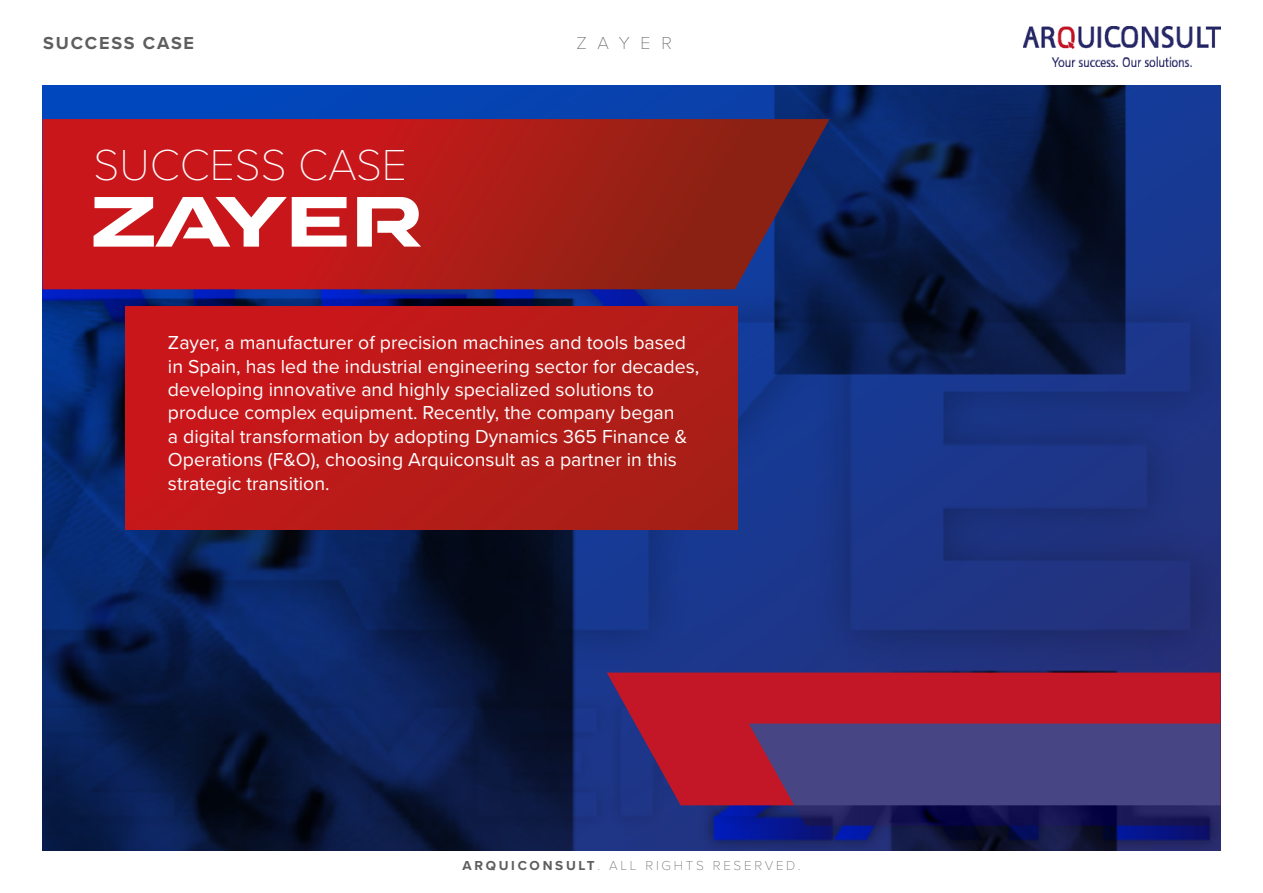
<style>
.page{position:relative;width:1263px;height:893px;background:#fff}
.page>*{position:absolute;margin:0;border:0;box-sizing:border-box;transform-origin:0 0}
.t1{font:100 45px "Proxima Nova T";color:#fff}
.t2{font:19.5px/23.4px "Proxima Nova";color:#fff}
.t3{font:700 18px "Proxima Nova";letter-spacing:.1em;color:#5f5e5e}
.t4{font:100 18px "Proxima Nova T";letter-spacing:.6em;color:#5f5e5e}
.t5{font:100 13.5px "Proxima Nova T";letter-spacing:.2em;color:#5f5e5e}
.s1{font-family:"Proxima Nova";font-weight:700}
</style>
<div class="page">
<img style="left:1023px;top:27px;width:197px;height:39px">
<img style="left:43px;top:86px;width:1177px;height:764px">
<svg style="left:607px;top:673px;width:613px;height:132px;background:#af1a32"></svg>
<svg style="left:749px;top:724px;width:471px;height:102px;background:#413977"></svg>
<svg style="left:43px;top:119px;width:786px;height:170px;background:#a41c1d"></svg>
<div style="left:125px;top:307px;width:612px;height:222px;background:linear-gradient(to right,#cc161b,#a91f17)"></div>
<svg style="left:94px;top:197px;width:252px;height:50px"></svg>
<svg style="left:357px;top:197px;width:64px;height:50px"></svg>
<p class="t3" style="left:43px;top:30px;width:152px">SUCCESS CASE</p>
<p class="t4" style="left:576px;top:30px;width:97px">ZAYER</p>
<h1 class="t1" style="left:94px;top:132px;width:315px">SUCCESS CASE</h1>
<p class="t2" style="left:168px;top:330px;width:533px">Zayer, a manufacturer of precision machines and tools based in Spain, has led the industrial engineering sector for decades, developing innovative and highly specialized solutions to produce complex equipment. Recently, the company began<br>a digital transformation by adopting Dynamics 365 Finance &amp; Operations (F&amp;O), choosing Arquiconsult as a partner in this strategic transition.</p>
<p class="t5" style="left:462px;top:855px;width:340px"><span class="s1">ARQUICONSULT</span>. ALL RIGHTS RESERVED.</p>
</div>
